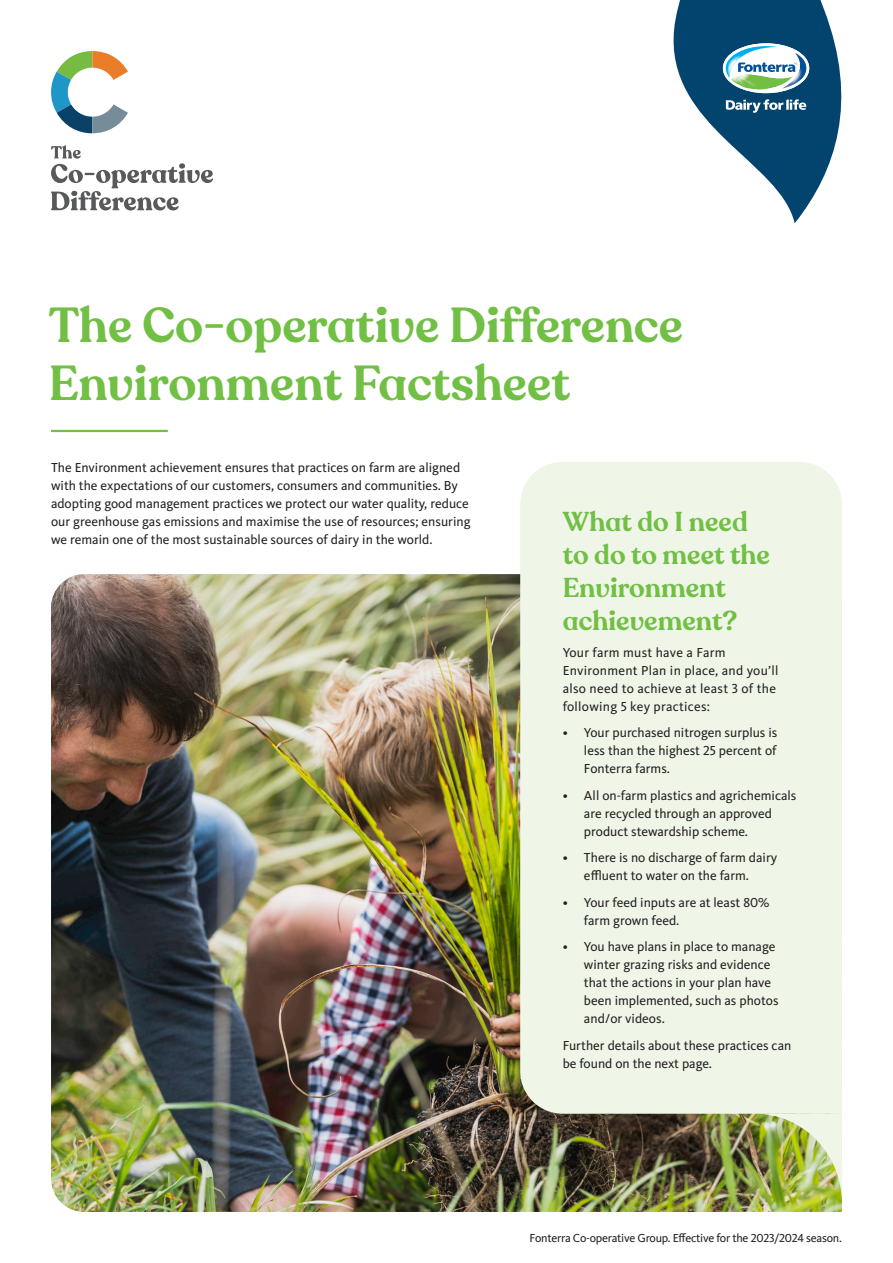
<style>
.page{position:relative;width:893px;height:1263px;background:#fff}
.page>*{position:absolute;margin:0;border:0;box-sizing:border-box;transform-origin:0 0}
.t1{font:600 48.6px/58.3px "Recoleta Alt";color:#71bf44}
.SB__Case_Study_-_Bod{font:600 27px/33px "Recoleta Alt";color:#71bf44}
.SB__Case_Study_-_Bod-2{font:13.5px/18px "Kievit Pro";color:#231f20}
.SB__Case_Study_-_Bod-3{font:13.5px/18px "Kievit Pro";letter-spacing:.02em;color:#231f20}
.t2{font:12px "Kievit Pro";letter-spacing:-.02em;color:#231f20}
</style>
<div class="page">
<hr style="left:51px;top:430px;width:117px;height:2px;background:#71bf44">
<img style="left:51px;top:574px;width:791px;height:638px">
<div style="left:520px;top:462px;width:322px;height:652px;background:#eff6e8"></div>
<img style="left:755px;top:1114px;width:87px;height:89px">
<svg style="left:51px;top:51px;width:77px;height:82px"></svg>
<svg style="left:51px;top:145px;width:162px;height:65px"></svg>
<svg style="left:674px;top:0;width:167px;height:223px"></svg>
<p class="t1" style="left:49px;top:297px;width:636px">The Co-operative Difference<br>Environment Factsheet</p>
<p class="SB__Case_Study_-_Bod-2" style="left:51px;top:458px;width:421px">The Environment achievement ensures that practices on farm are aligned with the expectations of our customers, consumers and communities. By adopting good management practices we protect our water quality, reduce our greenhouse gas emissions and maximise the use of resources; ensuring we remain one of the most sustainable sources of dairy in the world.</p>
<p class="SB__Case_Study_-_Bod" style="left:563px;top:506px;width:209px">What do I need to do to meet the<br>Environment achievement?</p>
<p class="SB__Case_Study_-_Bod-3" style="left:563px;top:643px;width:217px">Your farm must have a Farm<br>Environment Plan in place, and you’ll also need to achieve at least 3 of the following 5 key practices:</p>
<p class="SB__Case_Study_-_Bod-2" style="left:584px;top:724px;width:195px;text-align:justify;text-indent:-21px">• Your purchased nitrogen surplus is less than the highest 25 percent of Fonterra farms.</p>
<p class="SB__Case_Study_-_Bod-2" style="left:584px;top:786px;width:214px;text-indent:-21px">• All on-farm plastics and agrichemicals are recycled through an approved product stewardship scheme.</p>
<p class="SB__Case_Study_-_Bod-2" style="left:563px;top:849px;width:216px;text-align:center">• There is no discharge of farm dairy effluent to water on the farm.</p>
<p class="SB__Case_Study_-_Bod-2" style="left:584px;top:893px;width:187px;text-indent:-21px">• Your feed inputs are at least 80% farm grown feed.</p>
<p class="SB__Case_Study_-_Bod-2" style="left:584px;top:938px;width:196px;text-indent:-21px">• You have plans in place to manage winter grazing risks and evidence that the actions in your plan have been implemented, such as photos and/or videos.</p>
<p class="SB__Case_Study_-_Bod-2" style="left:563px;top:1036px;width:230px">Further details about these practices can be found on the next page.</p>
<p class="t2" style="left:530px;top:1231px;width:314px">Fonterra Co-operative Group. Effective for the 2023/2024 season.</p>
</div>
